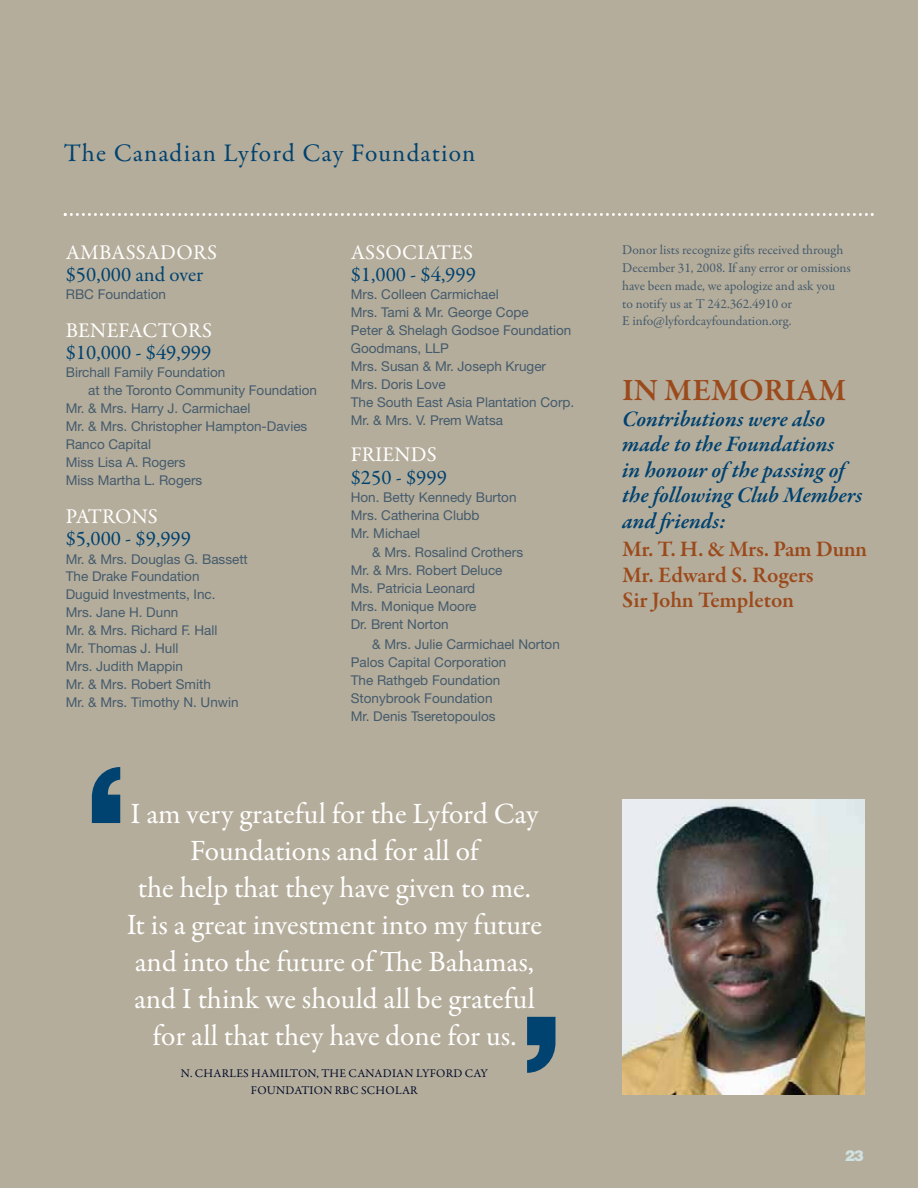
<style>
.page{position:relative;width:918px;height:1188px;background:#b5ad9b}
.page>*{position:absolute;margin:0;border:0;box-sizing:border-box;transform-origin:0 0}
.t1{font:900 154.95px "Helvetica";color:#004270}
.t2{font:600 31.5px "Garamond Premr Pro";letter-spacing:.01em;color:#9b4a1c}
.t3{font:29.55px/37px "Garamond Premr Pro";letter-spacing:-.005em;color:#fff;text-align:center}
.t4{font:25.5px "Garamond Premr Pro";letter-spacing:.045em;color:#004270}
.t5{font:italic 600 22.5px/25.5px "Garamond Premr Pro";color:#004270}
.t6{font:600 22.5px/25.5px "Garamond Premr Pro";letter-spacing:-.01em;color:#9b4a1c}
.t7{font:21px "Garamond Premr Pro";color:#004270}
.t8{font:21px "Garamond Premr Pro";letter-spacing:.01em;color:#fff}
.t9{font:900 15px "Helvetica";color:#cfe1e0}
.t10{font:13.5px/18px "Helvetica Neue";color:#445b6d}
.t11{font:13.5px/18px "Garamond Premr Pro";color:#445b6d}
.t12{font:11.85px/16.4px "Garamond Premr Pro";letter-spacing:.02em;color:#000b2a;text-align:center}
</style>
<div class="page">
<svg style="left:64px;top:213px;width:810px;height:3px"></svg>
<img style="left:622px;top:799px;width:242px;height:295px">
<h3 class="t4" style="left:64px;top:142px;width:413px">The Canadian Lyford Cay Foundation</h3>
<h3 class="t8" style="left:66px;top:244px;width:153px">AMBASSADORS</h3>
<h3 class="t7" style="left:66px;top:266px;width:139px">$50,000 and over</h3>
<p class="t10" style="left:66px;top:287px;width:102px">RBC Foundation</p>
<h3 class="t8" style="left:66px;top:322px;width:148px">BENEFACTORS</h3>
<h3 class="t7" style="left:66px;top:344px;width:147px">$10,000 - $49,999</h3>
<p class="t10" style="left:66px;top:365px;width:161px">Birchall Family Foundation</p>
<p class="t10" style="left:88px;top:383px;width:230px">at the Toronto Community Foundation</p>
<p class="t10" style="left:66px;top:401px;width:186px">Mr. &amp; Mrs. Harry J. Carmichael</p>
<p class="t10" style="left:66px;top:419px;width:243px">Mr. &amp; Mrs. Christopher Hampton-Davies</p>
<p class="t10" style="left:66px;top:437px;width:87px">Ranco Capital</p>
<p class="t10" style="left:66px;top:455px;width:121px">Miss Lisa A. Rogers</p>
<p class="t10" style="left:66px;top:473px;width:138px">Miss Martha L. Rogers</p>
<h3 class="t8" style="left:66px;top:508px;width:94px">PATRONS</h3>
<h3 class="t7" style="left:66px;top:530px;width:127px">$5,000 - $9,999</h3>
<p class="t10" style="left:66px;top:551px;width:184px">Mr. &amp; Mrs. Douglas G. Bassett<br>The Drake Foundation<br>Duguid Investments, Inc.<br>Mrs. Jane H. Dunn<br>Mr. &amp; Mrs. Richard F. Hall<br>Mr. Thomas J. Hull<br>Mrs. Judith Mappin<br>Mr. &amp; Mrs. Robert Smith<br>Mr. &amp; Mrs. Timothy N. Unwin</p>
<h3 class="t8" style="left:351px;top:243px;width:124px">ASSOCIATES</h3>
<h3 class="t7" style="left:351px;top:266px;width:127px">$1,000 - $4,999</h3>
<p class="t10" style="left:351px;top:287px;width:225px">Mrs. Colleen Carmichael<br>Mrs. Tami &amp; Mr. George Cope<br>Peter &amp; Shelagh Godsoe Foundation<br>Goodmans, LLP<br>Mrs. Susan &amp; Mr. Joseph Kruger<br>Mrs. Doris Love<br>The South East Asia Plantation Corp.<br>Mr. &amp; Mrs. V. Prem Watsa</p>
<h3 class="t8" style="left:351px;top:446px;width:88px">FRIENDS</h3>
<h3 class="t7" style="left:351px;top:468px;width:98px">$250 - $999</h3>
<p class="t10" style="left:351px;top:489px;width:167px">Hon. Betty Kennedy Burton<br>Mrs. Catherina Clubb<br>Mr. Michael</p>
<p class="t10" style="left:351px;top:545px;width:174px;text-indent:21px">&amp; Mrs. Rosalind Crothers<br>Mr. &amp; Mrs. Robert Deluce<br>Ms. Patricia Leonard<br>Mrs. Monique Moore<br>Dr. Brent Norton</p>
<p class="t10" style="left:351px;top:636px;width:211px;text-indent:21px">&amp; Mrs. Julie Carmichael Norton<br>Palos Capital Corporation<br>The Rathgeb Foundation<br>Stonybrook Foundation<br>Mr. Denis Tseretopoulos</p>
<h1 class="t1" style="left:84px;top:770px;width:45px">‘</h1>
<p class="t3" style="left:127px;top:797px;width:417px">I am very grateful for the Lyford Cay Foundations and for all of<br>the help that they have given to me.<br>It is a great investment into my future and into the future of The Bahamas, and I think we should all be grateful for all that they have done for us.</p>
<p class="t12" style="left:181px;top:1066px;width:309px">N. CHARLES HAMILTON, THE CANADIAN LYFORD CAY<br>FOUNDATION RBC SCHOLAR</p>
<h1 class="t1" style="left:564px;top:1070px;width:45px;rotate:-180deg">‘</h1>
<p class="t11" style="left:622px;top:241px;width:230px">Donor lists recognize gifts received through December 31, 2008. If any error or omissions have been made, we apologize and ask you<br>to notify us at T 242.362.4910 or<br>E info@lyfordcayfoundation.org.</p>
<h2 class="t2" style="left:622px;top:377px;width:226px">IN MEMORIAM</h2>
<h3 class="t5" style="left:622px;top:407px;width:241px">Contributions were also made to the Foundations<br>in honour of the passing of the following Club Members and friends:</h3>
<h3 class="t6" style="left:622px;top:538px;width:246px">Mr. T. H. &amp; Mrs. Pam Dunn<br>Mr. Edward S. Rogers<br>Sir John Templeton</h3>
<p class="t9" style="left:845px;top:1150px;width:21px">23</p>
</div>
